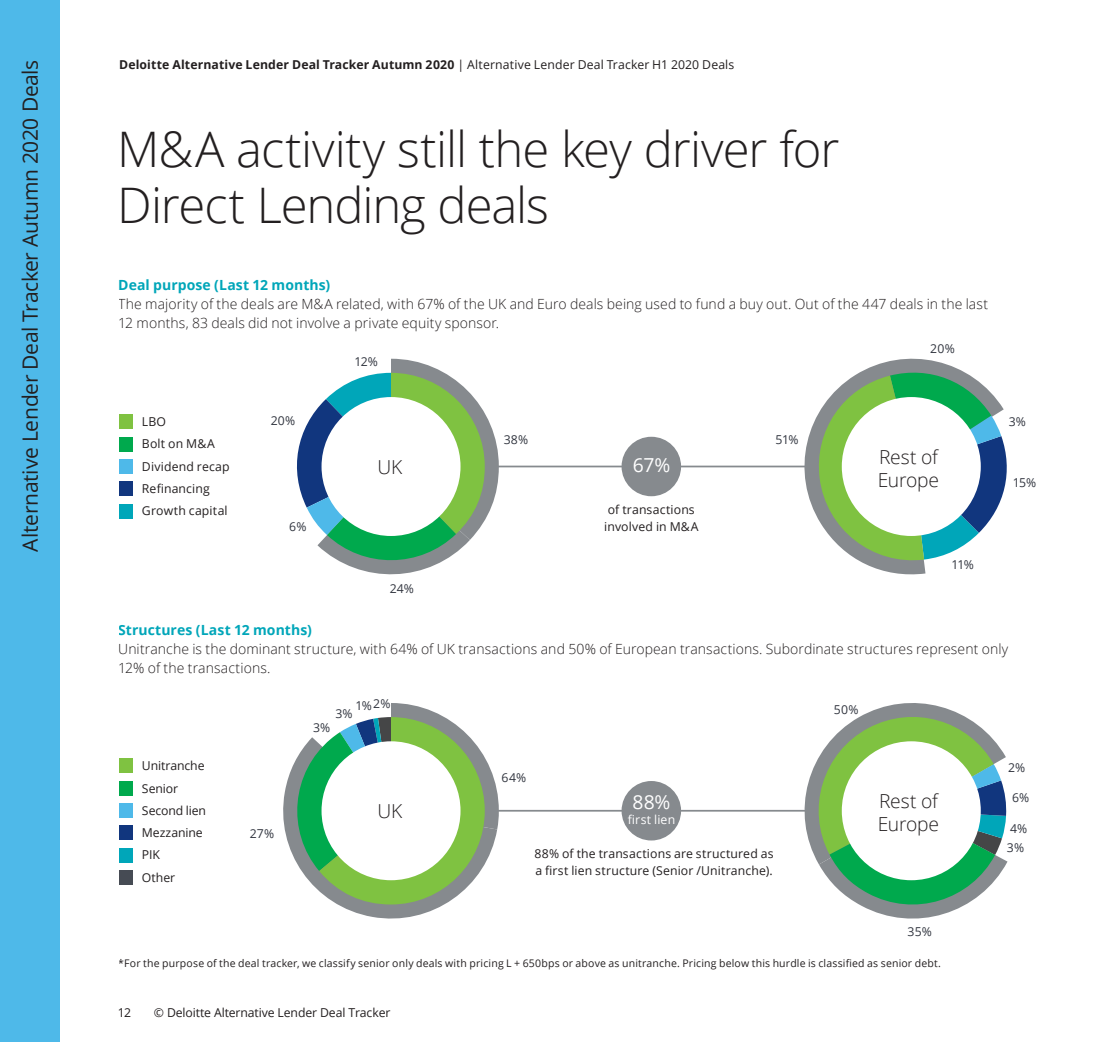
<style>
.page{position:relative;width:1102px;height:1042px;background:#fff}
.page>*{position:absolute;margin:0;border:0;box-sizing:border-box;transform-origin:0 0}
.t1{font:300 49px/56px "Open Sans";letter-spacing:-.02em;color:#231f20}
.t2{font:21px "Open Sans";letter-spacing:-.015em;color:#231f20}
.t3{font:300 19.25px/23.1px "Open Sans";letter-spacing:-.01em;color:#231f20}
.t4{font:19.25px "Open Sans";color:#fff}
.t5{font:300 14px/19.2px "Open Sans";letter-spacing:.005em;color:#231f20}
.t6{font:700 14px "Open Sans";letter-spacing:.005em;color:#00a6b9}
.t7{font:12.25px/22.4px "Open Sans";letter-spacing:.01em;color:#231f20}
.t8{font:700 12.25px "Open Sans";letter-spacing:.01em;color:#231f20}
.t9{font:12.25px/19.4px "Open Sans";letter-spacing:.005em;color:#323640}
.t10{font:12.25px "Open Sans";letter-spacing:-.01em;color:#231f20}
.t11{font:12.25px "Open Sans";letter-spacing:.01em;color:#fff}
.t12{font:10.5px "Open Sans";letter-spacing:.015em;color:#231f20}
.s1{font-weight:400}
</style>
<div class="page">
<div style="left:0;top:0;width:60px;height:1042px;background:#4eb9e9"></div>
<hr style="left:391px;top:466px;width:516px;height:1px;background:#868a8e">
<svg style="left:789px;top:358px;width:162px;height:217px"></svg>
<hr style="left:391px;top:810px;width:516px;height:1px;background:#868a8e">
<svg style="left:297px;top:359px;width:201px;height:216px"></svg>
<svg style="left:813px;top:366px;width:194px;height:200px"></svg>
<div style="left:119px;top:414px;width:14px;height:15px;background:#7fc241"></div>
<div style="left:119px;top:437px;width:14px;height:15px;background:#00a94d"></div>
<div style="left:119px;top:459px;width:14px;height:15px;background:#4eb9e9"></div>
<div style="left:119px;top:481px;width:14px;height:15px;background:#11367e"></div>
<div style="left:119px;top:504px;width:14px;height:14px;background:#00a6b9"></div>
<div style="left:621px;top:437px;width:60px;height:59px;background:#868a8e;border-radius:50%"></div>
<svg style="left:283px;top:703px;width:215px;height:216px"></svg>
<svg style="left:789px;top:703px;width:218px;height:216px"></svg>
<div style="left:119px;top:780px;width:14px;height:15px;background:#00a94d"></div>
<div style="left:119px;top:758px;width:14px;height:15px;background:#7fc241"></div>
<div style="left:119px;top:803px;width:14px;height:15px;background:#4eb9e9"></div>
<div style="left:119px;top:825px;width:14px;height:15px;background:#11367e"></div>
<div style="left:119px;top:848px;width:14px;height:15px;background:#00a6b9"></div>
<div style="left:119px;top:870px;width:14px;height:15px;background:#464b54"></div>
<div style="left:621px;top:781px;width:60px;height:59px;background:#868a8e;border-radius:50%"></div>
<div style="left:321px;top:397px;width:139px;height:139px;background:#fff;border-radius:50%"></div>
<div style="left:841px;top:397px;width:139px;height:139px;background:#fff;border-radius:50%"></div>
<div style="left:321px;top:741px;width:139px;height:139px;background:#fff;border-radius:50%"></div>
<div style="left:841px;top:741px;width:139px;height:139px;background:#fff;border-radius:50%"></div>
<h2 class="t2" style="left:16px;top:551px;width:493px;rotate:-90deg">Alternative Lender Deal Tracker Autumn 2020 Deals</h2>
<p class="t8" style="left:119px;top:56px;width:616px">Deloitte Alternative Lender Deal Tracker Autumn 2020 <span class="s1">| Alternative Lender Deal Tracker H1 2020 Deals</span></p>
<h1 class="t1" style="left:117px;top:119px;width:723px">M&amp;A activity still the key driver for<br>Direct Lending deals</h1>
<p class="t6" style="left:118px;top:275px;width:213px">Deal purpose (Last 12 months)</p>
<p class="t5" style="left:118px;top:294px;width:871px">The majority of the deals are M&amp;A related, with 67% of the UK and Euro deals being used to fund a buy out. Out of the 447 deals in the last<br>12 months, 83 deals did not involve a private equity sponsor.</p>
<p class="t7" style="left:142px;top:410px;width:89px">LBO<br>Bolt on M&amp;A<br>Dividend recap<br>Refinancing<br>Growth capital</p>
<p class="t9" style="left:271px;top:411px;width:26px">20%</p>
<p class="t9" style="left:289px;top:516px;width:19px">6%</p>
<p class="t9" style="left:354px;top:351px;width:25px">12%</p>
<p class="t9" style="left:503px;top:430px;width:26px">38%</p>
<p class="t9" style="left:775px;top:430px;width:25px">51%</p>
<p class="t9" style="left:930px;top:339px;width:26px">20%</p>
<h3 class="t3" style="left:377px;top:455px;width:26px">UK</h3>
<h3 class="t3" style="left:877px;top:445px;width:63px">Rest of<br>Europe</h3>
<h3 class="t4" style="left:632px;top:452px;width:39px">67%</h3>
<p class="t9" style="left:390px;top:579px;width:26px">24%</p>
<p class="t7" style="left:604px;top:501px;width:96px;line-height:16.6px">of transactions involved in M&amp;A</p>
<p class="t9" style="left:951px;top:554px;width:24px">11%</p>
<p class="t9" style="left:1008px;top:411px;width:19px">3%</p>
<p class="t9" style="left:1012px;top:472px;width:25px">15%</p>
<p class="t6" style="left:118px;top:620px;width:195px">Structures (Last 12 months)</p>
<p class="t5" style="left:118px;top:639px;width:891px">Unitranche is the dominant structure, with 64% of UK transactions and 50% of European transactions. Subordinate structures represent only<br>12% of the transactions.</p>
<p class="t7" style="left:142px;top:754px;width:64px">Unitranche</p>
<p class="t7" style="left:142px;top:799px;width:66px">Second lien<br>Mezzanine<br>PIK<br>Other</p>
<p class="t7" style="left:142px;top:776px;width:38px">Senior</p>
<p class="t9" style="left:250px;top:823px;width:26px">27%</p>
<p class="t9" style="left:355px;top:694px;width:37px">1%2%</p>
<p class="t9" style="left:335px;top:704px;width:19px">3%</p>
<p class="t9" style="left:313px;top:717px;width:19px">3%</p>
<p class="t9" style="left:501px;top:767px;width:26px">64%</p>
<p class="t9" style="left:833px;top:699px;width:26px">50%</p>
<h3 class="t3" style="left:377px;top:799px;width:26px">UK</h3>
<h3 class="t3" style="left:877px;top:789px;width:63px">Rest of<br>Europe</h3>
<h3 class="t4" style="left:632px;top:789px;width:39px">88%</h3>
<p class="t11" style="left:628px;top:811px;width:49px">first lien</p>
<p class="t7" style="left:534px;top:845px;width:240px;line-height:16.6px">88% of the transactions are structured as a first lien structure (Senior /Unitranche).</p>
<p class="t9" style="left:907px;top:921px;width:26px">35%</p>
<p class="t12" style="left:118px;top:956px;width:824px">*For the purpose of the deal tracker, we classify senior only deals with pricing L + 650bps or above as unitranche. Pricing below this hurdle is classified as senior debt.</p>
<p class="t7" style="left:118px;top:1001px;width:15px">12</p>
<p class="t10" style="left:154px;top:1004px;width:238px">© Deloitte Alternative Lender Deal Tracker</p>
<p class="t9" style="left:1008px;top:757px;width:19px">2%</p>
<p class="t9" style="left:1011px;top:787px;width:19px">6%</p>
<p class="t9" style="left:1006px;top:818px;width:22px">4%<br>3%</p>
</div>
